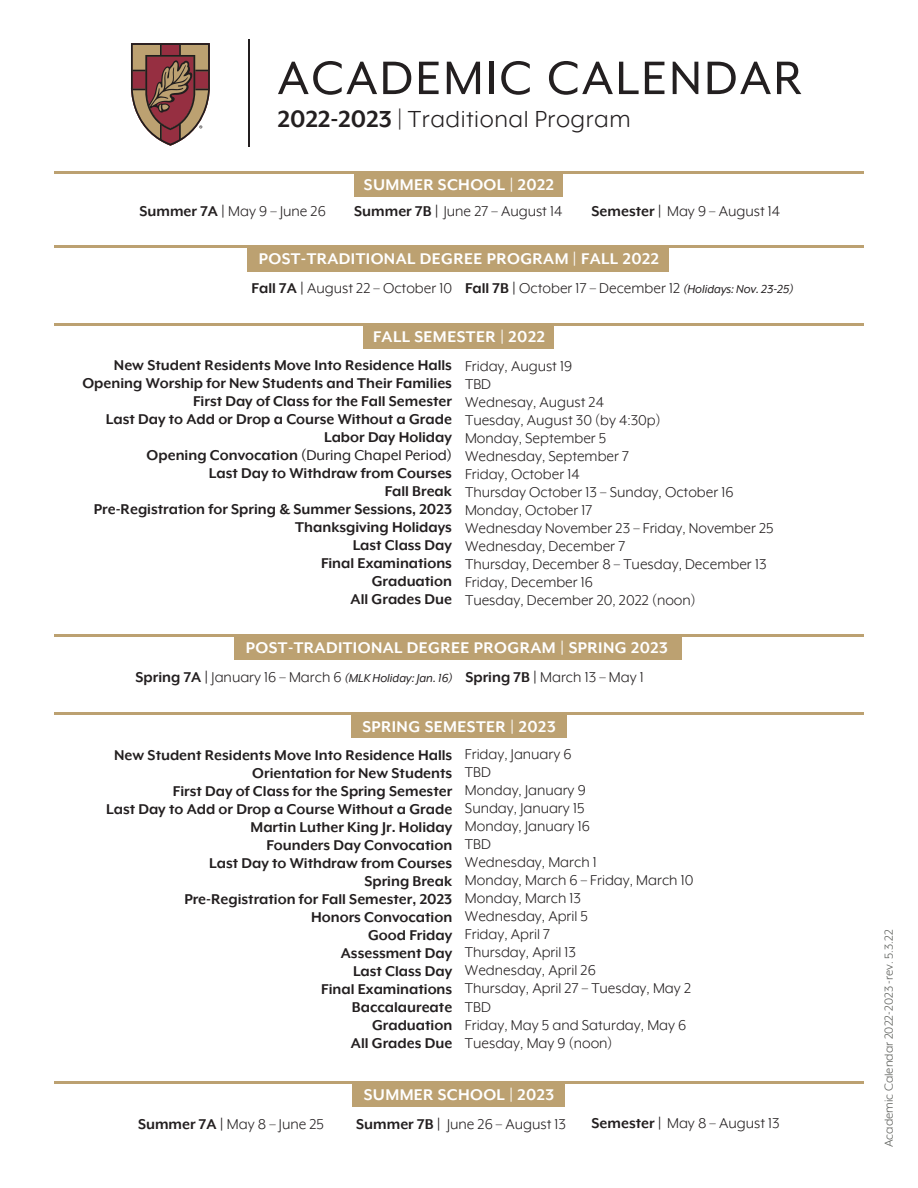
<style>
.page{position:relative;width:918px;height:1188px;background:#fff}
.page>*{position:absolute;margin:0;border:0;box-sizing:border-box;transform-origin:0 0}
.t1{font:54px "Mr Eaves XL Mod OT";letter-spacing:.045em;color:#231f20}
.t2{font:27px "Mr Eaves XL Mod OT";letter-spacing:.02em;color:#231f20}
.t3{font:700 18px "Mr Eaves XL Mod OT";letter-spacing:.025em;color:#fff}
.t4{font:16.5px/18px "Mr Eaves XL Mod OT";color:#231f20}
.t5{font:700 16.5px/18px "Mr Eaves XL Mod OT";color:#231f20;text-align:right}
.t6{font:13.5px "Mr Eaves XL Mod OT";color:#5b5d59}
.s1{font-weight:700}
.s2{font-style:italic;font-size:13.5px}
.s3{font-weight:400}
</style>
<div class="page">
<hr style="left:54px;top:1081px;width:810px;height:3px;background:#bca171">
<div style="left:353px;top:1084px;width:212px;height:23px;background:#bca171"></div>
<hr style="left:248px;top:39px;width:2px;height:108px;background:#231f20">
<svg style="left:131px;top:43px;width:79px;height:103px;background:#9b7166"></svg>
<div style="left:354px;top:174px;width:209px;height:23px;background:#bca171"></div>
<hr style="left:54px;top:171px;width:810px;height:3px;background:#bca171">
<hr style="left:54px;top:245px;width:810px;height:3px;background:#bca171">
<div style="left:248px;top:248px;width:421px;height:23px;background:#bca171"></div>
<hr style="left:54px;top:323px;width:810px;height:3px;background:#bca171">
<div style="left:364px;top:326px;width:190px;height:23px;background:#bca171"></div>
<hr style="left:54px;top:634px;width:810px;height:3px;background:#bca171">
<div style="left:234px;top:635px;width:448px;height:25px;background:#bca171"></div>
<hr style="left:54px;top:712px;width:810px;height:3px;background:#bca171">
<div style="left:351px;top:714px;width:216px;height:24px;background:#bca171"></div>
<h1 class="t1" style="left:278px;top:49px;width:525px">ACADEMIC CALENDAR</h1>
<h2 class="t2" style="left:278px;top:104px;width:354px"><span class="s1">2022-2023</span> | Traditional Program</h2>
<p class="t3" style="left:364px;top:175px;width:192px">SUMMER SCHOOL | 2022</p>
<p class="t4" style="left:139px;top:202px;width:188px"><span class="s1">Summer 7A |</span> May 9 – June 26</p>
<p class="t4" style="left:354px;top:202px;width:210px"><span class="s1">Summer 7B |</span> June 27 – August 14</p>
<p class="t4" style="left:592px;top:202px;width:190px"><span class="s1">Semester |</span> May 9 – August 14</p>
<p class="t3" style="left:259px;top:249px;width:402px">POST-TRADITIONAL DEGREE PROGRAM | FALL 2022</p>
<p class="t4" style="left:252px;top:279px;width:543px"><span class="s1">Fall 7A |</span> August 22 – October 10 <span class="s1">Fall 7B |</span> October 17 – December 12 <span class="s2">(Holidays: Nov. 23-25)</span></p>
<p class="t3" style="left:373px;top:326px;width:173px">FALL SEMESTER | 2022</p>
<p class="t5" style="left:82px;top:356px;width:371px">New Student Residents Move Into Residence Halls<br>Opening Worship for New Students and Their Families<br>First Day of Class for the Fall Semester<br>Last Day to Add or Drop a Course Without a Grade<br>Labor Day Holiday<br>Opening Convocation <span class="s3">(During Chapel Period)<br></span>Last Day to Withdraw from Courses<br>Fall Break<br>Pre-Registration for Spring &amp; Summer Sessions, 2023<br>Thanksgiving Holidays<br>Last Class Day<br>Final Examinations<br>Graduation<br>All Grades Due</p>
<p class="t4" style="left:465px;top:357px;width:310px">Friday, August 19<br>TBD<br>Wednesay, August 24<br>Tuesday, August 30 (by 4:30p)<br>Monday, September 5<br>Wednesday, September 7<br>Friday, October 14<br>Thursday October 13 – Sunday, October 16<br>Monday, October 17<br>Wednesday November 23 – Friday, November 25<br>Wednesday, December 7<br>Thursday, December 8 – Tuesday, December 13<br>Friday, December 16<br>Tuesday, December 20, 2022 (noon)</p>
<p class="t3" style="left:246px;top:638px;width:424px">POST-TRADITIONAL DEGREE PROGRAM | SPRING 2023</p>
<p class="t4" style="left:136px;top:668px;width:510px"><span class="s1">Spring 7A |</span> January 16 – March 6 <span class="s2">(MLK Holiday: Jan. 16)</span> <span class="s1">Spring 7B |</span> March 13 – May 1</p>
<p class="t3" style="left:362px;top:716px;width:195px">SPRING SEMESTER | 2023</p>
<p class="t5" style="left:106px;top:746px;width:348px">New Student Residents Move Into Residence Halls<br>Orientation for New Students<br>First Day of Class for the Spring Semester<br>Last Day to Add or Drop a Course Without a Grade<br>Martin Luther King Jr. Holiday<br>Founders Day Convocation<br>Last Day to Withdraw from Courses<br>Spring Break<br>Pre-Registration for Fall Semester, 2023<br>Honors Convocation<br>Good Friday<br>Assessment Day<br>Last Class Day<br>Final Examinations<br>Baccalaureate<br>Graduation<br>All Grades Due</p>
<p class="t4" style="left:465px;top:745px;width:230px">Friday, January 6<br>TBD<br>Monday, January 9<br>Sunday, January 15<br>Monday, January 16<br>TBD<br>Wednesday, March 1<br>Monday, March 6 – Friday, March 10<br>Monday, March 13<br>Wednesday, April 5<br>Friday, April 7<br>Thursday, April 13<br>Wednesday, April 26<br>Thursday, April 27 – Tuesday, May 2<br>TBD<br>Friday, May 5 and Saturday, May 6<br>Tuesday, May 9 (noon)</p>
<p class="t3" style="left:364px;top:1084px;width:192px">SUMMER SCHOOL | 2023</p>
<p class="t4" style="left:138px;top:1114px;width:187px"><span class="s1">Summer 7A |</span> May 8 – June 25</p>
<p class="t4" style="left:356px;top:1115px;width:211px"><span class="s1">Summer 7B |</span> June 26 – August 13</p>
<p class="t4" style="left:592px;top:1114px;width:190px"><span class="s1">Semester |</span> May 8 – August 13</p>
<p class="t6" style="left:882px;top:1147px;width:219px;rotate:-90deg">Academic Calendar 2022-2023 -rev. 5.3.22</p>
</div>
